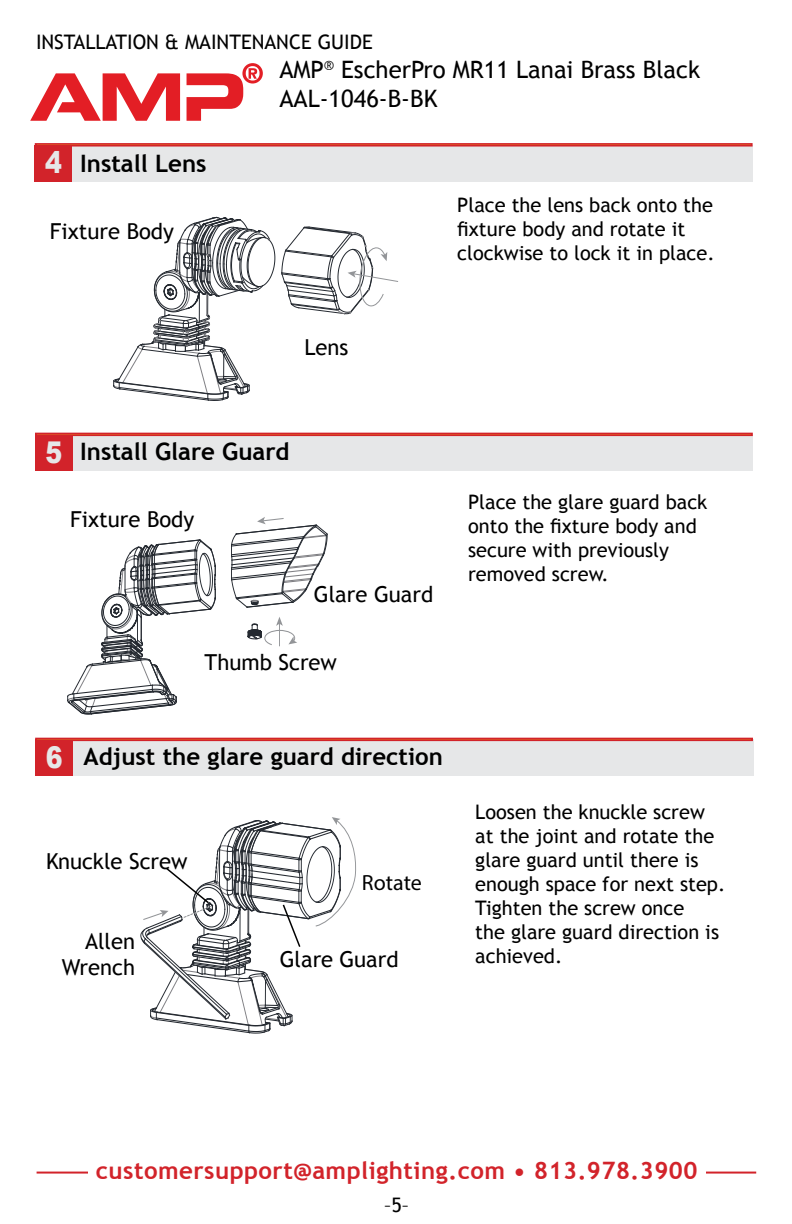
<style>
.page{position:relative;width:792px;height:1224px;background:#fff}
.page>*{position:absolute;margin:0;border:0;box-sizing:border-box;transform-origin:0 0}
.t1{font:900 30px "Arial";color:#e6e7e8;scale:.84 1}
.t2{font:700 24px "Trebuchet MS";color:#000}
.t3{font:24px/28.8px "Trebuchet MS";color:#000}
.t4{font:700 24px "Trebuchet MS";letter-spacing:.02em;color:#d2232a}
.t5{font:22px/26.4px "Trebuchet MS";color:#000;text-align:right}
.t6{font:22px "Myriad Pro";color:#000}
.t7{font:20px/24px "Trebuchet MS";color:#000}
.s1{font-family:"Arial";font-weight:900;font-size:30px;color:#e6e7e8}
</style>
<div class="page">
<hr style="left:37px;top:1172px;width:719px;height:2px;background:#d2232a">
<div style="left:88px;top:1161px;width:617px;height:37px;background:#fff"></div>
<svg style="left:187px;top:63px;width:76px;height:58px"></svg>
<svg style="left:30px;top:73px;width:150px;height:48px"></svg>
<div style="left:42px;top:145px;width:711px;height:37px;background:#e6e7e8"></div>
<div style="left:35px;top:145px;width:37px;height:37px;background:#d2232a"></div>
<div style="left:35px;top:143px;width:718px;height:4px;border:2px solid #d2232a"></div>
<div style="left:42px;top:434px;width:711px;height:37px;background:#e6e7e8"></div>
<div style="left:35px;top:434px;width:37px;height:37px;background:#d2232a"></div>
<div style="left:35px;top:433px;width:718px;height:3px;border:2px solid #d2232a"></div>
<svg style="left:114px;top:216px;width:285px;height:185px"></svg>
<div style="left:305px;top:339px;width:44px;height:16px;background:#fff"></div>
<svg style="left:67px;top:539px;width:149px;height:176px"></svg>
<svg style="left:231px;top:517px;width:97px;height:91px"></svg>
<svg style="left:247px;top:617px;width:50px;height:29px"></svg>
<div style="left:205px;top:654px;width:132px;height:16px;background:#fff"></div>
<div style="left:314px;top:581px;width:119px;height:25px;background:#fff"></div>
<div style="left:42px;top:739px;width:711px;height:37px;background:#e6e7e8"></div>
<div style="left:35px;top:739px;width:38px;height:37px;background:#d2232a"></div>
<div style="left:35px;top:738px;width:718px;height:3px;border:2px solid #d2232a"></div>
<svg style="left:140px;top:817px;width:216px;height:217px"></svg>
<p class="t7" style="left:36px;top:30px;width:338px">INSTALLATION &amp; MAINTENANCE GUIDE</p>
<h1 class="t1" style="left:45px;top:141px;width:22px">4</h1>
<p class="t2" style="left:80px;top:149px;width:128px">Install Lens</p>
<p class="t5" style="left:50px;top:218px;width:126px">Fixture Body</p>
<p class="t3" style="left:279px;top:56px;width:422px">AMP<sup>®</sup> EscherPro MR11 Lanai Brass Black<br>AAL-1046-B-BK</p>
<p class="t5" style="left:305px;top:334px;width:46px">Lens</p>
<p class="t7" style="left:457px;top:193px;width:259px">Place the lens back onto the fixture body and rotate it clockwise to lock it in place.</p>
<h1 class="t1" style="left:46px;top:430px;width:22px">5</h1>
<p class="t2" style="left:80px;top:436px;width:211px">Install Glare Guard</p>
<p class="t5" style="left:70px;top:506px;width:126px">Fixture Body</p>
<p class="t5" style="left:314px;top:581px;width:121px">Glare Guard</p>
<p class="t5" style="left:205px;top:650px;width:134px">Thumb Screw</p>
<p class="t7" style="left:468px;top:490px;width:241px">Place the glare guard back onto the fixture body and secure with previously removed screw.</p>
<p class="t2" style="left:46px;top:741px;width:399px"><span class="s1">6</span> Adjust the glare guard direction</p>
<p class="t5" style="left:46px;top:848px;width:143px">Knuckle Screw</p>
<p class="t5" style="left:62px;top:928px;width:75px">Allen<br>Wrench</p>
<p class="t6" style="left:362px;top:870px;width:61px">Rotate</p>
<p class="t5" style="left:280px;top:947px;width:120px">Glare Guard</p>
<p class="t7" style="left:475px;top:800px;width:252px">Loosen the knuckle screw at the joint and rotate the glare guard until there is enough space for next step.<br>Tighten the screw once<br>the glare guard direction is achieved.</p>
<p class="t4" style="left:96px;top:1156px;width:603px">customersupport@amplighting.com • 813.978.3900</p>
<p class="t7" style="left:384px;top:1193px;width:27px">–5–</p>
</div>
